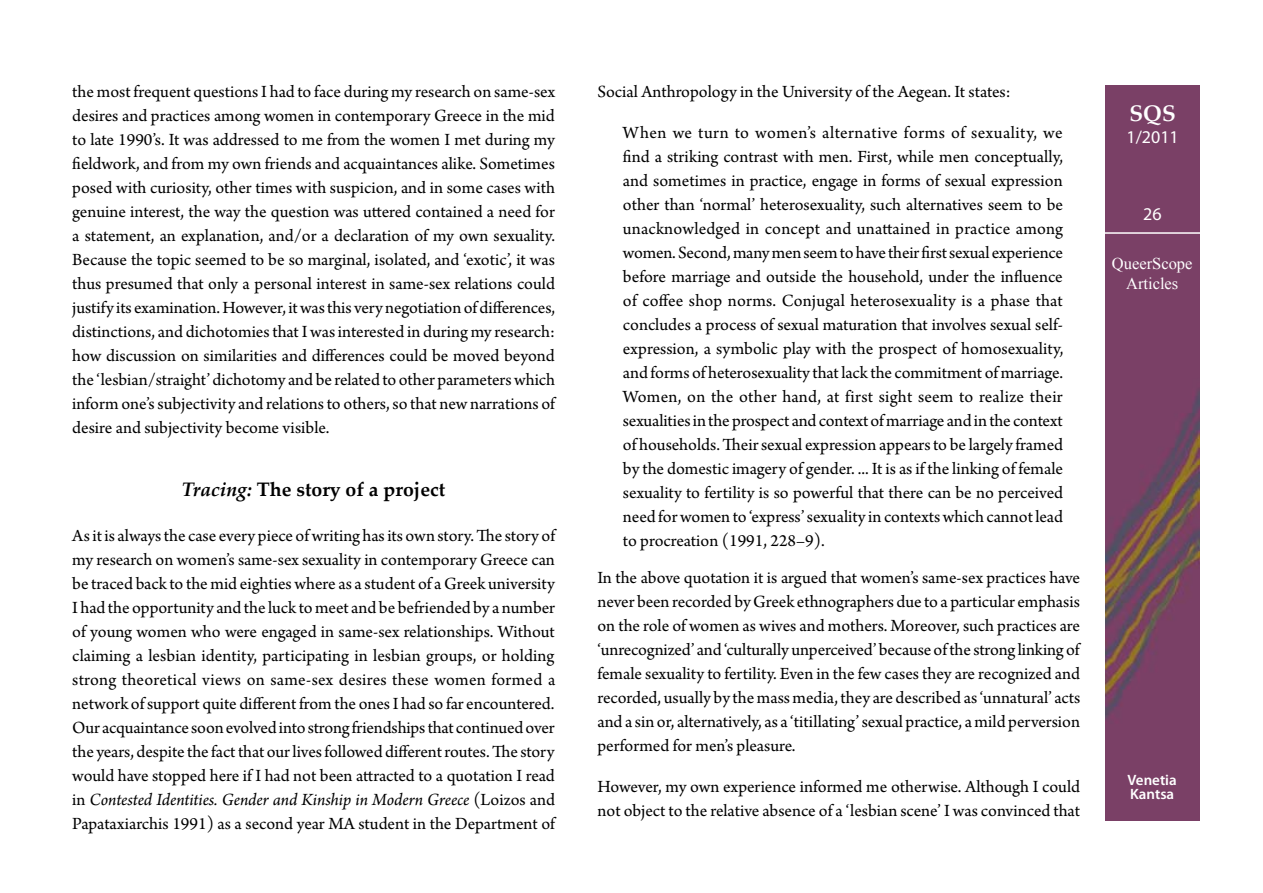
<style>
.page{position:relative;width:1263px;height:893px;background:#fff}
.page>*{position:absolute;margin:0;border:0;box-sizing:border-box;transform-origin:0 0}
.t1{font:700 22.5px "Palatino Linotype";color:#fff}
.t2{font:700 19.5px "Palatino Linotype";color:#000}
.t3{font:18px/24px "Arno Pro";color:#000;text-align:justify}
.t4{font:18px "Myriad Pro";color:#fff}
.t5{font:16.5px/19.8px "Times New Roman";color:#fff;text-align:center}
.t6{font:600 15px/13.5px "Myriad Pro";color:#fff}
.s1{font-style:italic}
</style>
<div class="page">
<img style="left:1106px;top:85px;width:93px;height:736px">
<hr style="left:1101px;top:232px;width:103px;height:2px;background:#fff">
<p class="t3" style="left:72px;top:81px;width:484px">the most frequent questions I had to face during my research on same-sex desires and practices among women in contemporary Greece in the mid to late 1990’s. It was addressed to me from the women I met during my fieldwork, and from my own friends and acquaintances alike. Sometimes posed with curiosity, other times with suspicion, and in some cases with genuine interest, the way the question was uttered contained a need for a statement, an explanation, and/or a declaration of my own sexuality.<br>Because the topic seemed to be so marginal, isolated, and ‘exotic’, it was thus presumed that only a personal interest in same-sex relations could justify its examination. However, it was this very negotiation of differences, distinctions, and dichotomies that I was interested in during my research: how discussion on similarities and differences could be moved beyond the ‘lesbian/straight’ dichotomy and be related to other parameters which inform one’s subjectivity and relations to others, so that new narrations of desire and subjectivity become visible.</p>
<p class="t2" style="left:182px;top:475px;width:265px"><span class="s1">Tracing:</span> The story of a project</p>
<p class="t3" style="left:72px;top:524px;width:484px">As it is always the case every piece of writing has its own story. The story of my research on women’s same-sex sexuality in contemporary Greece can be traced back to the mid eighties where as a student of a Greek university I had the opportunity and the luck to meet and be befriended by a number of young women who were engaged in same-sex relationships. Without claiming a lesbian identity, participating in lesbian groups, or holding strong theoretical views on same-sex desires these women formed a network of support quite different from the ones I had so far encountered.<br>Our acquaintance soon evolved into strong friendships that continued over the years, despite the fact that our lives followed different routes. The story would have stopped here if I had not been attracted to a quotation I read in <span class="s1">Contested Identities. Gender and Kinship in Modern Greece</span> (Loizos and Papataxiarchis 1991) as a second year MA student in the Department of</p>
<p class="t3" style="left:597px;top:81px;width:415px">Social Anthropology in the University of the Aegean. It states:</p>
<p class="t3" style="left:623px;top:122px;width:442px">When we turn to women’s alternative forms of sexuality, we find a striking contrast with men. First, while men conceptually, and sometimes in practice, engage in forms of sexual expression other than ‘normal’ heterosexuality, such alternatives seem to be unacknowledged in concept and unattained in practice among women. Second, many men seem to have their first sexual experience before marriage and outside the household, under the influence of coffee shop norms. Conjugal heterosexuality is a phase that concludes a process of sexual maturation that involves sexual self&shy;expression, a symbolic play with the prospect of homosexuality, and forms of heterosexuality that lack the commitment of marriage.<br>Women, on the other hand, at first sight seem to realize their sexualities in the prospect and context of marriage and in the context of households. Their sexual expression appears to be largely framed by the domestic imagery of gender. ... It is as if the linking of female sexuality to fertility is so powerful that there can be no perceived need for women to ‘express’ sexuality in contexts which cannot lead to procreation (1991, 228–9).</p>
<p class="t3" style="left:597px;top:566px;width:484px">In the above quotation it is argued that women’s same-sex practices have never been recorded by Greek ethnographers due to a particular emphasis on the role of women as wives and mothers. Moreover, such practices are ‘unrecognized’ and ‘culturally unperceived’ because of the strong linking of female sexuality to fertility. Even in the few cases they are recognized and recorded, usually by the mass media, they are described as ‘unnatural’ acts and a sin or, alternatively, as a ‘titillating’ sexual practice, a mild perversion performed for men’s pleasure.</p>
<p class="t3" style="left:597px;top:775px;width:484px">However, my own experience informed me otherwise. Although I could not object to the relative absence of a ‘lesbian scene’ I was convinced that</p>
<p class="t1" style="left:1129px;top:98px;width:48px">SQS</p>
<p class="t4" style="left:1126px;top:126px;width:54px">1/2011</p>
<p class="t4" style="left:1143px;top:203px;width:20px">26</p>
<p class="t5" style="left:1112px;top:253px;width:82px">QueerScope<br>Articles</p>
<p class="t6" style="left:1127px;top:773px;width:51px">Venetia<br>Kantsa</p>
</div>
